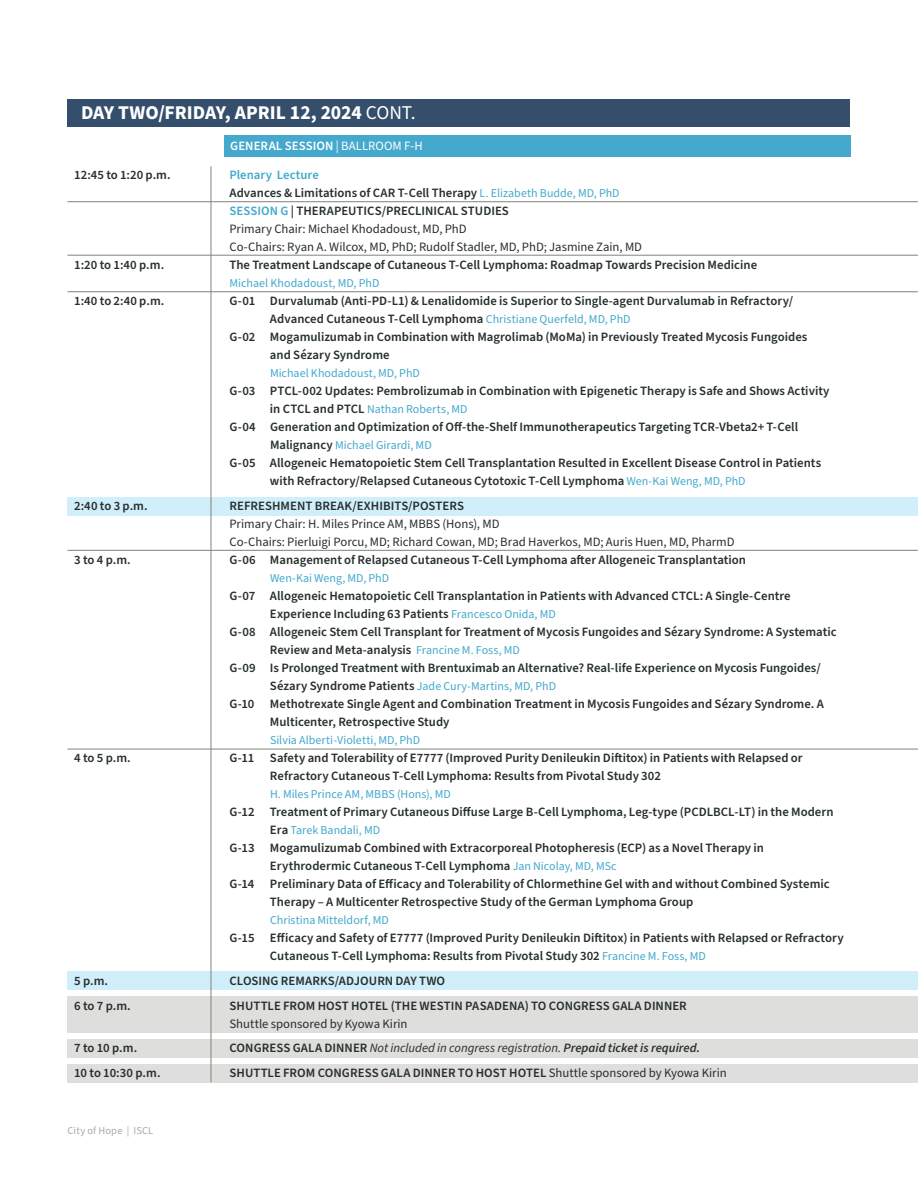
<style>
.page{position:relative;width:918px;height:1188px;background:#fff}
.page>*{position:absolute;margin:0;border:0;box-sizing:border-box;transform-origin:0 0}
.t1{font:700 19.5px "Source Sans Pro";color:#fff}
.t2{font:600 12.75px/18px "Source Sans Pro";color:#27302c}
.t3{font:12.75px/18px "Source Sans Pro";letter-spacing:-.005em;color:#27302c}
.t4{font:italic 12.75px "Source Sans Pro";letter-spacing:-.005em;color:#27302c}
.t5{font:600 12.75px "Source Sans Pro";letter-spacing:.005em;color:#fff}
.t6{font:12px "Source Sans Pro";color:#44a9cd}
.t7{font:10.5px "Source Sans Pro";letter-spacing:.015em;color:#a9a9a4}
.s1{font-weight:400}
.s2{font-weight:600;color:#44a9cd}
.s3{font-weight:600}
.s4{font-size:12px;color:#44a9cd}
.s5{font-weight:400;font-size:12px;color:#44a9cd}
.s6{font-weight:600;font-size:12.75px;color:#27302c}
.s7{font-weight:600;font-style:normal}
</style>
<div class="page">
<div style="left:68px;top:497px;width:850px;height:18px;background:#d1eefb"></div>
<div style="left:68px;top:972px;width:850px;height:18px;background:#d1eefb"></div>
<div style="left:68px;top:997px;width:850px;height:36px;background:#dededc"></div>
<div style="left:68px;top:1039px;width:850px;height:18px;background:#dededc"></div>
<div style="left:68px;top:1064px;width:850px;height:18px;background:#dededc"></div>
<div style="left:68px;top:99px;width:782px;height:28px;background:#344e6b"></div>
<div style="left:224px;top:135px;width:626px;height:22px;background:#44a9cd"></div>
<hr style="left:211px;top:166px;width:1px;height:916px;background:#808379">
<hr style="left:68px;top:291px;width:850px;height:1px;background:#808379">
<hr style="left:68px;top:550px;width:850px;height:1px;background:#808379">
<hr style="left:68px;top:255px;width:850px;height:1px;background:#808379">
<hr style="left:68px;top:201px;width:850px;height:1px;background:#808379">
<hr style="left:68px;top:749px;width:850px;height:1px;background:#808379">
<h1 class="t1" style="left:81px;top:99px;width:336px">DAY TWO/FRIDAY, APRIL 12, 2024 <span class="s1">CONT.</span></h1>
<p class="t5" style="left:230px;top:137px;width:194px">GENERAL SESSION <span class="s1">| BALLROOM F-H</span></p>
<p class="t2" style="left:74px;top:167px;width:98px">12:45 to 1:20 p.m.</p>
<p class="t3" style="left:229px;top:167px;width:414px"><span class="s2">Plenary Lecture<br></span><span class="s3">Advances &amp; Limitations of CAR T-Cell Therapy</span> <span class="s4">L. Elizabeth Budde, MD, PhD </span><span class="s2">SESSION G</span> <span class="s3">| THERAPEUTICS/PRECLINICAL STUDIES<br></span>Primary Chair: Michael Khodadoust, MD, PhD<br>Co-Chairs: Ryan A. Wilcox, MD, PhD; Rudolf Stadler, MD, PhD; Jasmine Zain, MD</p>
<p class="t2" style="left:74px;top:257px;width:91px">1:20 to 1:40 p.m.</p>
<p class="t2" style="left:229px;top:257px;width:529px">The Treatment Landscape of Cutaneous T-Cell Lymphoma: Roadmap Towards Precision Medicine</p>
<p class="t6" style="left:230px;top:275px;width:151px">Michael Khodadoust, MD, PhD</p>
<p class="t2" style="left:74px;top:293px;width:92px">1:40 to 2:40 p.m.</p>
<p class="t2" style="left:229px;top:293px;width:565px">G-01 Durvalumab (Anti-PD-L1) &amp; Lenalidomide is Superior to Single-agent Durvalumab in Refractory/</p>
<p class="t2" style="left:270px;top:311px;width:362px">Advanced Cutaneous T-Cell Lymphoma <span class="s5">Christiane Querfeld, MD, PhD</span></p>
<p class="t2" style="left:229px;top:329px;width:579px">G-02 Mogamulizumab in Combination with Magrolimab (MoMa) in Previously Treated Mycosis Fungoides</p>
<p class="t2" style="left:270px;top:347px;width:121px">and Sézary Syndrome</p>
<p class="t6" style="left:270px;top:365px;width:151px">Michael Khodadoust, MD, PhD</p>
<p class="t2" style="left:229px;top:383px;width:602px">G-03 PTCL-002 Updates: Pembrolizumab in Combination with Epigenetic Therapy is Safe and Shows Activity</p>
<p class="t6" style="left:270px;top:401px;width:199px"><span class="s6">in CTCL and PTCL</span> Nathan Roberts, MD</p>
<p class="t2" style="left:229px;top:419px;width:570px">G-04 Generation and Optimization of Off-the-Shelf Immunotherapeutics Targeting TCR-Vbeta2+ T-Cell</p>
<p class="t6" style="left:270px;top:437px;width:163px"><span class="s6">Malignancy</span> Michael Girardi, MD</p>
<p class="t2" style="left:270px;top:455px;width:553px;text-indent:-40px">G-05 Allogeneic Hematopoietic Stem Cell Transplantation Resulted in Excellent Disease Control in Patients with Refractory/Relapsed Cutaneous Cytotoxic T-Cell Lymphoma <span class="s5">Wen-Kai Weng, MD, PhD</span></p>
<p class="t2" style="left:74px;top:497px;width:75px">2:40 to 3 p.m.</p>
<p class="t2" style="left:229px;top:497px;width:236px">REFRESHMENT BREAK/EXHIBITS/POSTERS</p>
<p class="t3" style="left:229px;top:515px;width:507px">Primary Chair: H. Miles Prince AM, MBBS (Hons), MD<br>Co-Chairs: Pierluigi Porcu, MD; Richard Cowan, MD; Brad Haverkos, MD; Auris Huen, MD, PharmD</p>
<p class="t2" style="left:74px;top:551px;width:58px">3 to 4 p.m.</p>
<p class="t2" style="left:229px;top:551px;width:518px">G-06 Management of Relapsed Cutaneous T-Cell Lymphoma after Allogeneic Transplantation</p>
<p class="t6" style="left:270px;top:570px;width:121px">Wen-Kai Weng, MD, PhD</p>
<p class="t2" style="left:229px;top:587px;width:563px">G-07 Allogeneic Hematopoietic Cell Transplantation in Patients with Advanced CTCL: A Single-Centre</p>
<p class="t2" style="left:270px;top:605px;width:287px">Experience Including 63 Patients <span class="s5">Francesco Onida, MD</span></p>
<p class="t2" style="left:229px;top:623px;width:609px">G-08 Allogeneic Stem Cell Transplant for Treatment of Mycosis Fungoides and Sézary Syndrome: A Systematic</p>
<p class="t2" style="left:270px;top:641px;width:251px">Review and Meta-analysis <span class="s5">Francine M. Foss, MD</span></p>
<p class="t2" style="left:229px;top:659px;width:593px">G-09 Is Prolonged Treatment with Brentuximab an Alternative? Real-life Experience on Mycosis Fungoides/</p>
<p class="t6" style="left:270px;top:678px;width:288px"><span class="s6">Sézary Syndrome Patients</span> Jade Cury-Martins, MD, PhD</p>
<p class="t2" style="left:270px;top:695px;width:555px;text-indent:-40px">G-10 Methotrexate Single Agent and Combination Treatment in Mycosis Fungoides and Sézary Syndrome. A<br>Multicenter, Retrospective Study</p>
<p class="t6" style="left:270px;top:732px;width:152px">Silvia Alberti-Violetti, MD, PhD</p>
<p class="t2" style="left:74px;top:749px;width:58px">4 to 5 p.m.</p>
<p class="t2" style="left:270px;top:749px;width:534px;text-indent:-40px">G-11 Safety and Tolerability of E7777 (Improved Purity Denileukin Diftitox) in Patients with Relapsed or<br>Refractory Cutaneous T-Cell Lymphoma: Results from Pivotal Study 302</p>
<p class="t6" style="left:270px;top:786px;width:182px">H. Miles Prince AM, MBBS (Hons), MD</p>
<p class="t2" style="left:229px;top:803px;width:606px">G-12 Treatment of Primary Cutaneous Diffuse Large B-Cell Lymphoma, Leg-type (PCDLBCL-LT) in the Modern</p>
<p class="t6" style="left:270px;top:822px;width:112px"><span class="s6">Era</span> Tarek Bandali, MD</p>
<p class="t2" style="left:229px;top:839px;width:536px">G-13 Mogamulizumab Combined with Extracorporeal Photopheresis (ECP) as a Novel Therapy in</p>
<p class="t2" style="left:270px;top:857px;width:348px">Erythrodermic Cutaneous T-Cell Lymphoma <span class="s5">Jan Nicolay, MD, MSc</span></p>
<p class="t2" style="left:229px;top:875px;width:602px">G-14 Preliminary Data of Efficacy and Tolerability of Chlormethine Gel with and without Combined Systemic</p>
<p class="t2" style="left:270px;top:893px;width:425px">Therapy – A Multicenter Retrospective Study of the German Lymphoma Group</p>
<p class="t6" style="left:270px;top:912px;width:121px">Christina Mitteldorf, MD</p>
<p class="t2" style="left:270px;top:929px;width:575px;text-indent:-40px">G-15 Efficacy and Safety of E7777 (Improved Purity Denileukin Diftitox) in Patients with Relapsed or Refractory<br>Cutaneous T-Cell Lymphoma: Results from Pivotal Study 302 <span class="s5">Francine M. Foss, MD</span></p>
<p class="t2" style="left:74px;top:972px;width:35px">5 p.m.</p>
<p class="t2" style="left:229px;top:972px;width:217px">CLOSING REMARKS/ADJOURN DAY TWO</p>
<p class="t2" style="left:74px;top:997px;width:58px">6 to 7 p.m.</p>
<p class="t2" style="left:229px;top:997px;width:459px">SHUTTLE FROM HOST HOTEL (THE WESTIN PASADENA) TO CONGRESS GALA DINNER</p>
<p class="t3" style="left:229px;top:1015px;width:180px">Shuttle sponsored by Kyowa Kirin</p>
<p class="t2" style="left:74px;top:1040px;width:64px">7 to 10 p.m.</p>
<p class="t4" style="left:229px;top:1040px;width:472px"><span class="s7">CONGRESS GALA DINNER</span> Not included in congress registration. <span class="s3">Prepaid ticket is required.</span></p>
<p class="t2" style="left:74px;top:1064px;width:88px">10 to 10:30 p.m.</p>
<p class="t2" style="left:229px;top:1064px;width:499px">SHUTTLE FROM CONGRESS GALA DINNER TO HOST HOTEL <span class="s1">Shuttle sponsored by Kyowa Kirin</span></p>
<p class="t7" style="left:68px;top:1124px;width:87px">City of Hope | ISCL</p>
</div>
